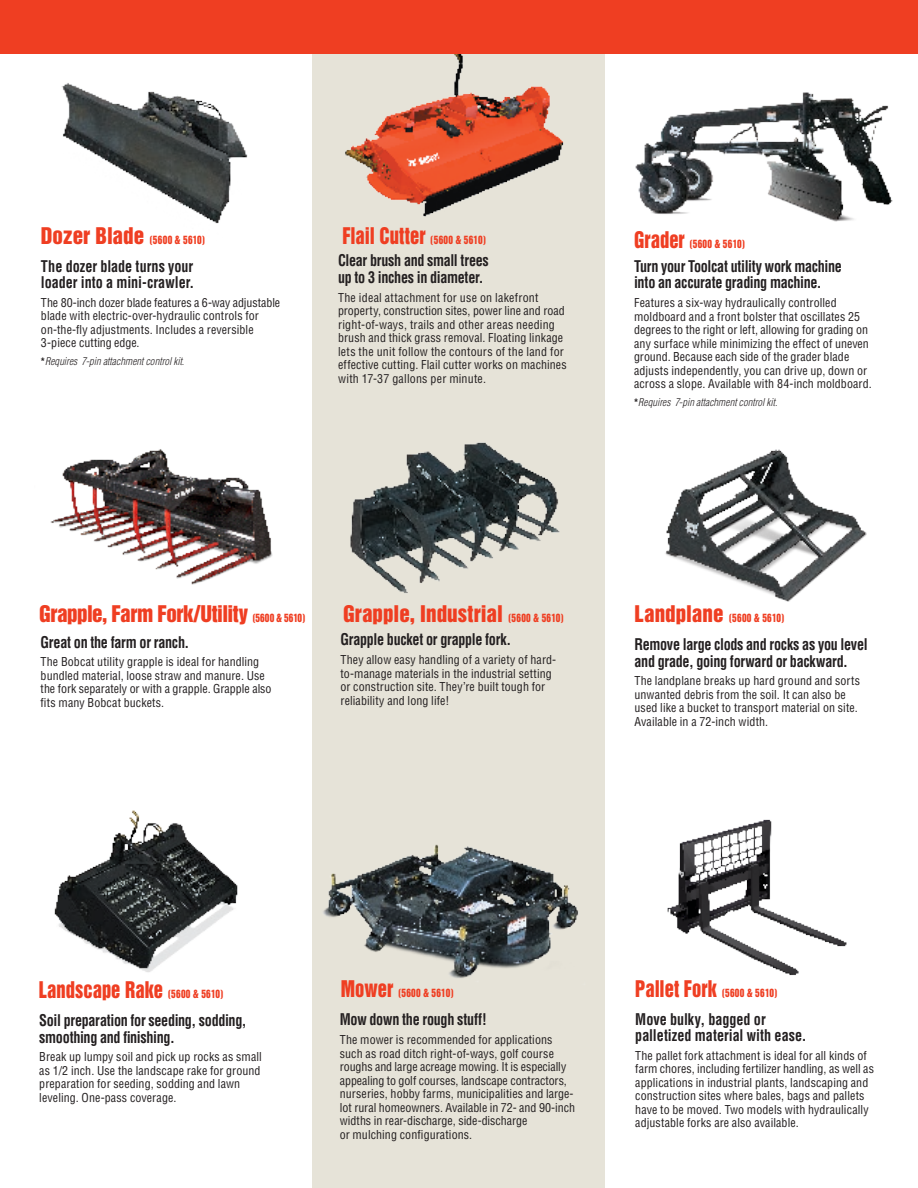
<style>
.page{position:relative;width:918px;height:1188px;background:#fff}
.page>*{position:absolute;margin:0;border:0;box-sizing:border-box;transform-origin:0 0}
.t1{font:21px "Helvetica Inserat";color:#ef3e22;scale:.88 1}
.t2{font:21px "Helvetica Inserat";letter-spacing:-.02em;color:#ef3e22}
.t3{font:21px "Helvetica Inserat";color:#ef3e22}
.t4{font:700 condensed 15.75px/16.5px "Helvetica";letter-spacing:-.02em;color:#231f20;scale:.9 1}
.t5{font:700 condensed 15.75px/16.5px "Helvetica";color:#231f20;scale:.9 1}
.t6{font:condensed 12px/13.5px "Helvetica";letter-spacing:.005em;color:#231f20}
.t7{font:10.5px "Helvetica Inserat";letter-spacing:.03em;color:#ef3e22;scale:.88 1}
.t8{font:italic 300 condensed 10.5px "Helvetica";letter-spacing:.01em;color:#231f20}
.s1{font-size:21px}
.s2{font-size:10.5px}
.s3{font-weight:700;font-style:normal;font-stretch:normal}
</style>
<div class="page">
<div style="left:313px;top:0;width:292px;height:1188px;background:#e6e3d8"></div>
<div style="left:0;top:0;width:918px;height:54px;background:#ef3e22"></div>
<img style="left:50px;top:449px;width:223px;height:136px">
<img style="left:665px;top:449px;width:202px;height:153px">
<img style="left:61px;top:83px;width:187px;height:141px">
<img style="left:345px;top:54px;width:219px;height:163px">
<img style="left:54px;top:810px;width:184px;height:162px">
<img style="left:350px;top:442px;width:210px;height:151px">
<img style="left:635px;top:92px;width:258px;height:130px">
<img style="left:667px;top:819px;width:180px;height:157px">
<img style="left:323px;top:844px;width:255px;height:134px">
<p class="t7" style="left:41px;top:234px;width:188px"><span class="s1">Dozer Blade</span> (5600 &amp; 5610)</p>
<h1 class="t1" style="left:342px;top:224px;width:165px">Flail Cutter <span class="s2">(5600 &amp; 5610)</span></h1>
<p class="t7" style="left:634px;top:237px;width:128px"><span class="s1">Grader</span> (5600 &amp; 5610)</p>
<h2 class="t4" style="left:41px;top:257px;width:172px">The dozer blade turns your loader into a mini-crawler.</h2>
<p class="t6" style="left:41px;top:296px;width:241px">The 80-inch dozer blade features a 6-way adjustable blade with electric-over-hydraulic controls for on-the-fly adjustments. Includes a reversible 3-piece cutting edge.</p>
<p class="t8" style="left:41px;top:355px;width:145px"><span class="s3">*</span>Requires 7-pin attachment control kit.</p>
<h2 class="t4" style="left:338px;top:252px;width:169px">Clear brush and small trees up to 3 inches in diameter.</h2>
<p class="t6" style="left:338px;top:290px;width:230px">The ideal attachment for use on lakefront property, construction sites, power line and road right-of-ways, trails and other areas needing brush and thick grass removal. Floating linkage lets the unit follow the contours of the land for effective cutting. Flail cutter works on machines with 17-37 gallons per minute.</p>
<h2 class="t4" style="left:634px;top:258px;width:232px">Turn your Toolcat utility work machine into an accurate grading machine.</h2>
<p class="t6" style="left:634px;top:296px;width:239px">Features a six-way hydraulically controlled moldboard and a front bolster that oscillates 25 degrees to the right or left, allowing for grading on any surface while minimizing the effect of uneven ground. Because each side of the grader blade adjusts independently, you can drive up, down or across a slope. Available with 84-inch moldboard.</p>
<p class="t8" style="left:634px;top:396px;width:145px"><span class="s3">*</span>Requires 7-pin attachment control kit.</p>
<h1 class="t2" style="left:39px;top:601px;width:268px">Grapple, Farm Fork/Utility <span class="s2">(5600 &amp; 5610)</span></h1>
<h1 class="t3" style="left:343px;top:601px;width:222px">Grapple, Industrial <span class="s2">(5600 &amp; 5610)</span></h1>
<p class="t7" style="left:635px;top:612px;width:172px"><span class="s1">Landplane</span> (5600 &amp; 5610)</p>
<h2 class="t4" style="left:41px;top:633px;width:167px">Great on the farm or ranch.</h2>
<p class="t6" style="left:41px;top:655px;width:232px">The Bobcat utility grapple is ideal for handling bundled material, loose straw and manure. Use the fork separately or with a grapple. Grapple also fits many Bobcat buckets.</p>
<h2 class="t4" style="left:341px;top:631px;width:191px">Grapple bucket or grapple fork.</h2>
<p class="t6" style="left:341px;top:653px;width:217px">They allow easy handling of a variety of hard&shy;to-manage materials in the industrial setting or construction site. They’re built tough for reliability and long life!</p>
<h2 class="t4" style="left:635px;top:636px;width:260px">Remove large clods and rocks as you level and grade, going forward or backward.</h2>
<p class="t6" style="left:635px;top:674px;width:227px">The landplane breaks up hard ground and sorts unwanted debris from the soil. It can also be used like a bucket to transport material on site.<br>Available in a 72-inch width.</p>
<h1 class="t1" style="left:39px;top:977px;width:211px">Landscape Rake <span class="s2">(5600 &amp; 5610)</span></h1>
<h2 class="t4" style="left:39px;top:1012px;width:232px">Soil preparation for seeding, sodding, smoothing and finishing.</h2>
<p class="t6" style="left:39px;top:1050px;width:224px">Break up lumpy soil and pick up rocks as small as 1/2 inch. Use the landscape rake for ground preparation for seeding, sodding and lawn leveling. One-pass coverage.</p>
<p class="t7" style="left:341px;top:987px;width:130px"><span class="s1">Mower</span> (5600 &amp; 5610)</p>
<h2 class="t4" style="left:340px;top:1011px;width:165px">Mow down the rough stuff!</h2>
<p class="t6" style="left:340px;top:1033px;width:237px">The mower is recommended for applications such as road ditch right-of-ways, golf course roughs and large acreage mowing. It is especially appealing to golf courses, landscape contractors, nurseries, hobby farms, municipalities and large&shy;lot rural homeowners. Available in 72- and 90-inch widths in rear-discharge, side-discharge<br>or mulching configurations.</p>
<p class="t7" style="left:635px;top:986px;width:163px"><span class="s1">Pallet Fork</span> (5600 &amp; 5610)</p>
<h2 class="t5" style="left:635px;top:1010px;width:192px">Move bulky, bagged or palletized material with ease.</h2>
<p class="t6" style="left:635px;top:1049px;width:240px">The pallet fork attachment is ideal for all kinds of farm chores, including fertilizer handling, as well as applications in industrial plants, landscaping and construction sites where bales, bags and pallets have to be moved. Two models with hydraulically adjustable forks are also available.</p>
</div>
